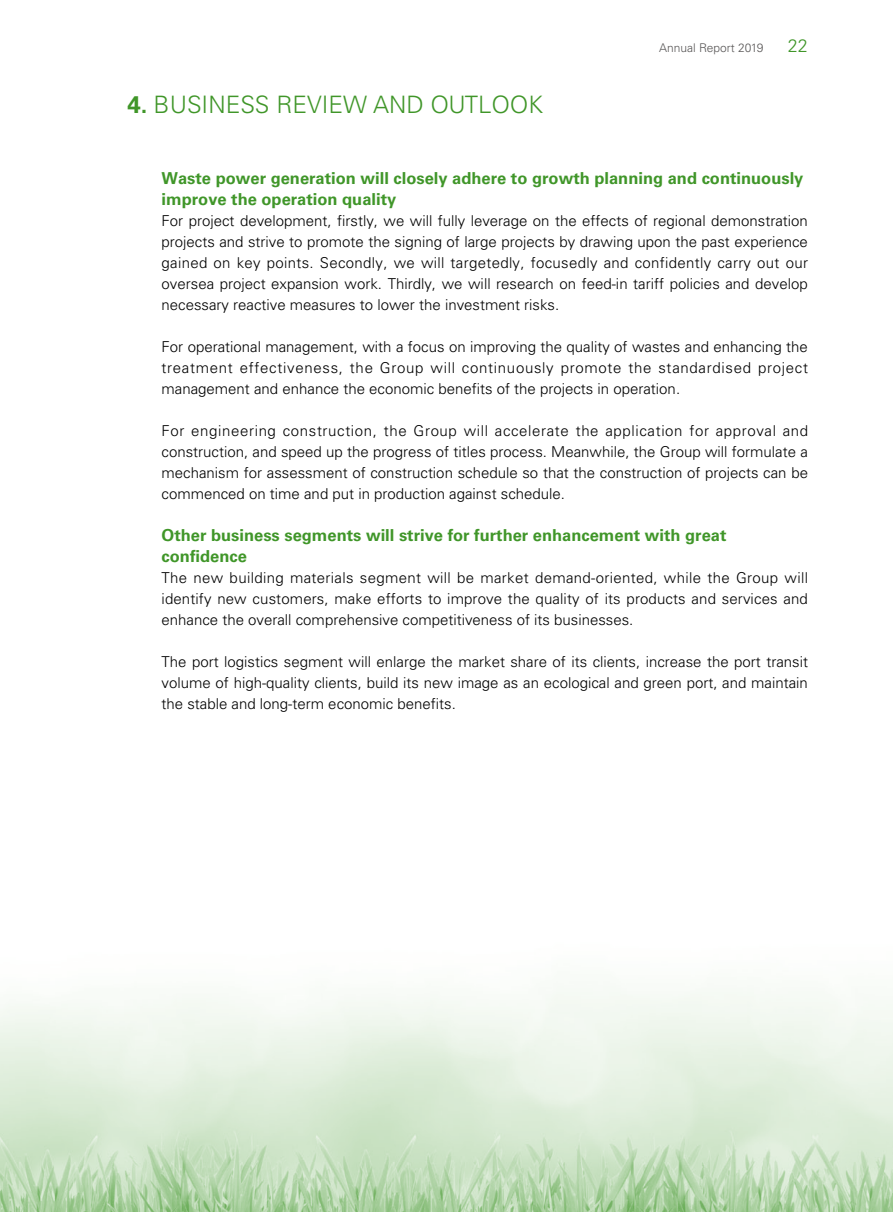
<style>
.page{position:relative;width:893px;height:1212px;background:#fff}
.page>*{position:absolute;margin:0;border:0;box-sizing:border-box;transform-origin:0 0}
.t1{font:300 24px "Univers LT Std";color:#409629}
.t2{font:300 18px "Univers LT Std";color:#409629}
.t3{font:700 16.5px/21px "Univers LT Std";color:#409629}
.t4{font:300 15px/21px "Univers LT Std";color:#000;text-align:justify}
.t5{font:300 15px "Univers LT Std";letter-spacing:.04em;color:#000}
.t6{font:300 15px "Univers LT Std";letter-spacing:.045em;color:#000}
.t7{font:300 12px "Univers LT Std";color:#595757}
.s1{font-weight:700}
</style>
<div class="page">
<img style="left:0;top:992px;width:893px;height:220px">
<h1 class="t1" style="left:128px;top:90px;width:417px"><span class="s1">4.</span> BUSINESS REVIEW AND OUTLOOK</h1>
<p class="t7" style="left:659px;top:40px;width:106px">Annual Report 2019</p>
<p class="t2" style="left:788px;top:35px;width:22px">22</p>
<p class="t3" style="left:162px;top:168px;width:643px">Waste power generation will closely adhere to growth planning and continuously improve the operation quality</p>
<p class="t4" style="left:162px;top:210px;width:648px">For project development, firstly, we will fully leverage on the effects of regional demonstration projects and strive to promote the signing of large projects by drawing upon the past experience gained on key points. Secondly, we will targetedly, focusedly and confidently carry out our oversea project expansion work. Thirdly, we will research on feed i n- tariff policies and develop necessary reactive measures to lower the investment risks.</p>
<p class="t4" style="left:162px;top:336px;width:648px;text-align:right">For operational management, with a focus on improving the quality of wastes and enhancing the project</p>
<p class="t4" style="left:380px;top:357px;width:45px">Group</p>
<p class="t6" style="left:240px;top:358px;width:105px">effectiveness,</p>
<p class="t4" style="left:350px;top:357px;width:25px">the</p>
<p class="t4" style="left:430px;top:357px;width:26px">will</p>
<p class="t6" style="left:462px;top:358px;width:93px">continuously</p>
<p class="t4" style="left:628px;top:357px;width:25px">the</p>
<p class="t6" style="left:658px;top:358px;width:94px">standardised</p>
<p class="t4" style="left:162px;top:357px;width:520px">treatment<br>management and enhance the economic benefits of the projects in operation.</p>
<p class="t6" style="left:561px;top:358px;width:62px">promote</p>
<p class="t4" style="left:414px;top:420px;width:45px">Group</p>
<p class="t4" style="left:689px;top:420px;width:21px">for</p>
<p class="t4" style="left:162px;top:420px;width:648px;text-align:left">For<br>construction, and speed up the progress of titles process. Meanwhile, the Group will formulate a mechanism for assessment of construction schedule so that the construction of projects can be commenced on time and put in production against schedule.</p>
<p class="t3" style="left:162px;top:525px;width:566px">Other business segments will strive for further enhancement with great confidence</p>
<p class="t4" style="left:162px;top:567px;width:648px">The new building materials segment will be market demand-oriented, while the Group will identify new customers, make efforts to improve the quality of its products and services and enhance the overall comprehensive competitiveness of its businesses.</p>
<p class="t4" style="left:162px;top:651px;width:648px">The port logistics segment will enlarge the market share of its clients, increase the port transit volume of high-quality clients, build its new image as an ecological and green port, and maintain the stable and long-term economic benefits.</p>
<p class="t5" style="left:191px;top:421px;width:86px">engineering</p>
<p class="t5" style="left:283px;top:421px;width:96px">construction,</p>
<p class="t4" style="left:384px;top:420px;width:24px">the</p>
<p class="t4" style="left:464px;top:420px;width:26px">will</p>
<p class="t5" style="left:495px;top:421px;width:76px">accelerate</p>
<p class="t4" style="left:576px;top:420px;width:24px">the</p>
<p class="t5" style="left:605px;top:421px;width:79px">application</p>
<p class="t5" style="left:716px;top:421px;width:62px">approval</p>
<p class="t4" style="left:783px;top:420px;width:27px">and</p>
</div>
